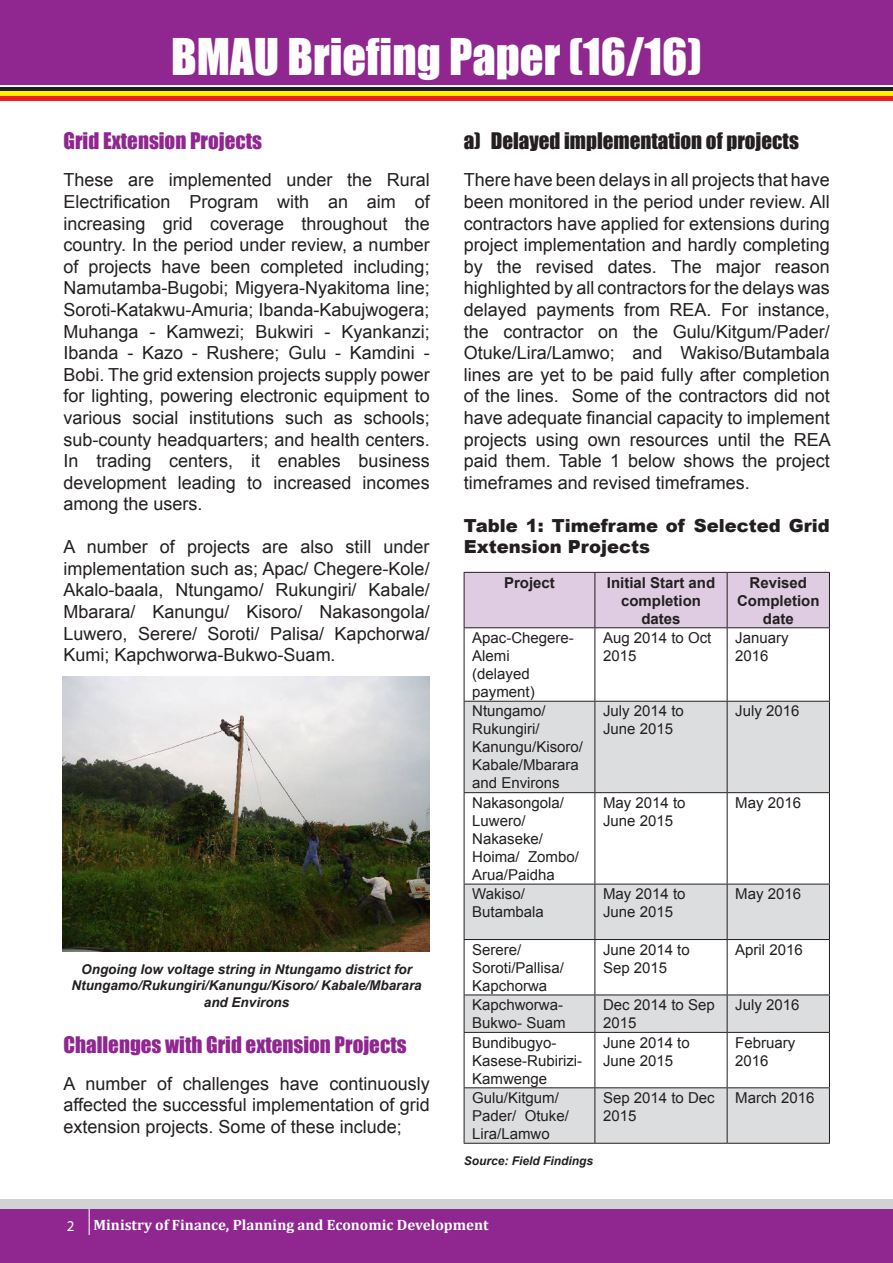
<style>
.page{position:relative;width:893px;height:1263px;background:#fff}
.page>*{position:absolute;margin:0;border:0;box-sizing:border-box;transform-origin:0 0}
.t1{font:46.5px "Impact";color:#fff}
.t2{font:21px "Impact";color:#90268f}
.t3{font:21px "Impact";color:#231f20}
.t4{font:18px/21.6px "Arial";color:#231f20;text-align:justify}
.t5{font:900 18px/21.6px "Arial";color:#231f20}
.t6{font:15px/18px "Arial";color:#231f20}
.t7{font:700 15px/18px "Arial";color:#231f20;text-align:center}
.t8{font:700 15px "Cambria";color:#fff}
.t9{font:15px "Myriad Pro";color:#fff}
.t10{font:italic 700 13.5px/16.2px "Arial";color:#231f20;text-align:center}
.t11{font:italic 700 12px "Arial";color:#231f20}
</style>
<div class="page">
<div style="left:0;top:1199px;width:893px;height:64px;background:#90268f"></div>
<div style="left:0;top:1199px;width:893px;height:10px;background:#d1d2d4"></div>
<div style="left:0;top:0;width:893px;height:85px;background:#90268f"></div>
<hr style="left:0;top:87px;width:893px;height:4px;background:#231f20">
<div style="left:0;top:91px;width:893px;height:5px;background:#fff101"></div>
<hr style="left:0;top:96px;width:893px;height:4px;background:#ee1d23">
<svg style="left:89px;top:1209px;width:1px;height:26px"></svg>
<div style="left:465px;top:573px;width:364px;height:54px;background:#dfcce3"></div>
<div style="left:465px;top:702px;width:364px;height:90px;background:#dcdddf"></div>
<svg style="left:465px;top:885px;width:364px;height:258px;fill:#dcdddf"></svg>
<hr style="left:464px;top:628px;width:1px;height:73px;background:#231f20">
<hr style="left:594px;top:628px;width:1px;height:73px;background:#231f20">
<hr style="left:727px;top:628px;width:1px;height:73px;background:#231f20">
<hr style="left:829px;top:628px;width:1px;height:73px;background:#231f20">
<hr style="left:464px;top:701px;width:131px;height:1px;background:#231f20">
<hr style="left:464px;top:702px;width:1px;height:90px;background:#231f20">
<hr style="left:595px;top:701px;width:132px;height:1px;background:#231f20">
<hr style="left:594px;top:702px;width:1px;height:90px;background:#231f20">
<hr style="left:727px;top:701px;width:103px;height:1px;background:#231f20">
<hr style="left:727px;top:702px;width:1px;height:90px;background:#231f20">
<hr style="left:829px;top:702px;width:1px;height:90px;background:#231f20">
<hr style="left:464px;top:792px;width:131px;height:1px;background:#231f20">
<hr style="left:464px;top:793px;width:1px;height:91px;background:#231f20">
<hr style="left:595px;top:792px;width:132px;height:1px;background:#231f20">
<hr style="left:594px;top:793px;width:1px;height:91px;background:#231f20">
<hr style="left:727px;top:792px;width:103px;height:1px;background:#231f20">
<hr style="left:727px;top:793px;width:1px;height:91px;background:#231f20">
<hr style="left:829px;top:793px;width:1px;height:91px;background:#231f20">
<hr style="left:464px;top:940px;width:1px;height:54px;background:#231f20">
<hr style="left:594px;top:940px;width:1px;height:54px;background:#231f20">
<hr style="left:727px;top:940px;width:1px;height:54px;background:#231f20">
<hr style="left:829px;top:940px;width:1px;height:54px;background:#231f20">
<hr style="left:464px;top:1033px;width:1px;height:54px;background:#231f20">
<hr style="left:594px;top:1033px;width:1px;height:54px;background:#231f20">
<hr style="left:727px;top:1033px;width:1px;height:54px;background:#231f20">
<hr style="left:829px;top:1033px;width:1px;height:54px;background:#231f20">
<hr style="left:464px;top:572px;width:131px;height:1px;background:#231f20">
<hr style="left:464px;top:573px;width:1px;height:54px;background:#231f20">
<hr style="left:464px;top:627px;width:131px;height:1px;background:#231f20">
<hr style="left:464px;top:939px;width:131px;height:1px;background:#231f20">
<hr style="left:595px;top:572px;width:132px;height:1px;background:#231f20">
<hr style="left:594px;top:573px;width:1px;height:54px;background:#231f20">
<hr style="left:595px;top:627px;width:132px;height:1px;background:#231f20">
<hr style="left:595px;top:939px;width:132px;height:1px;background:#231f20">
<hr style="left:727px;top:572px;width:103px;height:1px;background:#231f20">
<hr style="left:727px;top:573px;width:1px;height:54px;background:#231f20">
<hr style="left:829px;top:573px;width:1px;height:54px;background:#231f20">
<hr style="left:727px;top:627px;width:103px;height:1px;background:#231f20">
<hr style="left:727px;top:939px;width:103px;height:1px;background:#231f20">
<hr style="left:464px;top:884px;width:131px;height:1px;background:#231f20">
<hr style="left:464px;top:884px;width:1px;height:55px;background:#231f20">
<hr style="left:595px;top:884px;width:132px;height:1px;background:#231f20">
<hr style="left:594px;top:884px;width:1px;height:55px;background:#231f20">
<hr style="left:727px;top:884px;width:103px;height:1px;background:#231f20">
<hr style="left:727px;top:884px;width:1px;height:55px;background:#231f20">
<hr style="left:829px;top:884px;width:1px;height:55px;background:#231f20">
<hr style="left:464px;top:994px;width:131px;height:1px;background:#231f20">
<hr style="left:464px;top:995px;width:1px;height:37px;background:#231f20">
<hr style="left:464px;top:1032px;width:131px;height:1px;background:#231f20">
<hr style="left:595px;top:994px;width:132px;height:1px;background:#231f20">
<hr style="left:594px;top:995px;width:1px;height:37px;background:#231f20">
<hr style="left:595px;top:1032px;width:132px;height:1px;background:#231f20">
<hr style="left:727px;top:994px;width:103px;height:1px;background:#231f20">
<hr style="left:727px;top:995px;width:1px;height:37px;background:#231f20">
<hr style="left:829px;top:995px;width:1px;height:37px;background:#231f20">
<hr style="left:727px;top:1032px;width:103px;height:1px;background:#231f20">
<hr style="left:464px;top:1087px;width:131px;height:1px;background:#231f20">
<hr style="left:464px;top:1088px;width:1px;height:55px;background:#231f20">
<hr style="left:464px;top:1143px;width:131px;height:1px;background:#231f20">
<hr style="left:595px;top:1087px;width:132px;height:1px;background:#231f20">
<hr style="left:594px;top:1088px;width:1px;height:55px;background:#231f20">
<hr style="left:595px;top:1143px;width:132px;height:1px;background:#231f20">
<hr style="left:727px;top:1087px;width:103px;height:1px;background:#231f20">
<hr style="left:727px;top:1088px;width:1px;height:55px;background:#231f20">
<hr style="left:829px;top:1088px;width:1px;height:55px;background:#231f20">
<hr style="left:727px;top:1143px;width:103px;height:1px;background:#231f20">
<img style="left:63px;top:676px;width:367px;height:275px">
<h1 class="t1" style="left:171px;top:20px;width:532px">BMAU Briefing Paper (16/16)</h1>
<p class="t2" style="left:64px;top:125px;width:200px">Grid Extension Projects</p>
<p class="t4" style="left:64px;top:169px;width:368px">These are implemented under the Rural Electrification Program with an aim of increasing grid coverage throughout the country. In the period under review, a number of projects have been completed including; Namutamba-Bugobi; Migyera-Nyakitoma line; Soroti-Katakwu-Amuria; Ibanda-Kabujwogera; Muhanga - Kamwezi; Bukwiri - Kyankanzi; Ibanda - Kazo - Rushere; Gulu - Kamdini - Bobi. The grid extension projects supply power for lighting, powering electronic equipment to various social institutions such as schools; sub-county headquarters; and health centers.<br>In trading centers, it enables business development leading to increased incomes among the users.</p>
<p class="t4" style="left:64px;top:536px;width:368px">A number of projects are also still under implementation such as; Apac/ Chegere-Kole/ Akalo-baala, Ntungamo/ Rukungiri/ Kabale/ Mbarara/ Kanungu/ Kisoro/ Nakasongola/ Luwero, Serere/ Soroti/ Palisa/ Kapchorwa/ Kumi; Kapchworwa-Bukwo-Suam.</p>
<p class="t10" style="left:71px;top:962px;width:352px">Ongoing low voltage string in Ntungamo district for<br>Ntungamo/Rukungiri/Kanungu/Kisoro/ Kabale/Mbarara and Environs</p>
<p class="t2" style="left:64px;top:1028px;width:345px">Challenges with Grid extension Projects</p>
<p class="t4" style="left:64px;top:1073px;width:368px">A number of challenges have continuously affected the successful implementation of grid extension projects. Some of these include;</p>
<p class="t3" style="left:464px;top:125px;width:337px">a) Delayed implementation of projects</p>
<p class="t4" style="left:464px;top:169px;width:369px">There have been delays in all projects that have been monitored in the period under review. All contractors have applied for extensions during project implementation and hardly completing by the revised dates. The major reason highlighted by all contractors for the delays was delayed payments from REA. For instance, the contractor on the Gulu/Kitgum/Pader/ Otuke/Lira/Lamwo; and Wakiso/Butambala lines are yet to be paid fully after completion of the lines. Some of the contractors did not have adequate financial capacity to implement projects using own resources until the REA paid them. Table 1 below shows the project timeframes and revised timeframes.</p>
<p class="t5" style="left:464px;top:514px;width:368px">Table 1: Timeframe of Selected Grid<br>Extension Projects</p>
<p class="t7" style="left:504px;top:574px;width:52px">Project</p>
<p class="t7" style="left:607px;top:574px;width:110px">Initial Start and completion dates</p>
<p class="t7" style="left:737px;top:574px;width:84px">Revised<br>Completion date</p>
<p class="t6" style="left:472px;top:629px;width:103px">Apac-Chegere-<br>Alemi</p>
<p class="t6" style="left:472px;top:665px;width:64px">(delayed payment)</p>
<p class="t6" style="left:603px;top:629px;width:110px">Aug 2014 to Oct<br>2015</p>
<p class="t6" style="left:735px;top:629px;width:55px">January<br>2016</p>
<p class="t6" style="left:472px;top:702px;width:112px">Ntungamo/<br>Rukungiri/<br>Kanungu/Kisoro/<br>Kabale/Mbarara and Environs</p>
<p class="t6" style="left:603px;top:702px;width:82px">July 2014 to<br>June 2015</p>
<p class="t6" style="left:735px;top:702px;width:66px">July 2016</p>
<p class="t6" style="left:472px;top:794px;width:108px">Nakasongola/<br>Luwero/<br>Nakaseke/<br>Hoima/ Zombo/<br>Arua/Paidha</p>
<p class="t6" style="left:603px;top:794px;width:84px">May 2014 to<br>June 2015</p>
<p class="t6" style="left:735px;top:794px;width:67px">May 2016</p>
<p class="t6" style="left:472px;top:885px;width:73px">Wakiso/<br>Butambala</p>
<p class="t6" style="left:603px;top:885px;width:84px">May 2014 to<br>June 2015</p>
<p class="t6" style="left:735px;top:885px;width:67px">May 2016</p>
<p class="t6" style="left:472px;top:940px;width:93px">Serere/<br>Soroti/Pallisa/<br>Kapchorwa</p>
<p class="t6" style="left:603px;top:940px;width:88px">June 2014 to<br>Sep 2015</p>
<p class="t6" style="left:735px;top:940px;width:69px">April 2016</p>
<p class="t6" style="left:472px;top:996px;width:95px">Kapchworwa-<br>Bukwo- Suam</p>
<p class="t6" style="left:603px;top:996px;width:113px">Dec 2014 to Sep<br>2015</p>
<p class="t6" style="left:735px;top:996px;width:66px">July 2016</p>
<p class="t6" style="left:472px;top:1033px;width:112px">Bundibugyo-<br>Kasese-Rubirizi-<br>Kamwenge</p>
<p class="t6" style="left:603px;top:1033px;width:88px">June 2014 to<br>June 2015</p>
<p class="t6" style="left:735px;top:1033px;width:62px">February<br>2016</p>
<p class="t6" style="left:472px;top:1089px;width:98px">Gulu/Kitgum/<br>Pader/ Otuke/<br>Lira/Lamwo</p>
<p class="t6" style="left:603px;top:1089px;width:113px">Sep 2014 to Dec<br>2015</p>
<p class="t6" style="left:735px;top:1089px;width:81px">March 2016</p>
<p class="t11" style="left:464px;top:1153px;width:131px">Source: Field Findings</p>
<p class="t9" style="left:67px;top:1216px;width:9px">2</p>
<p class="t8" style="left:94px;top:1215px;width:397px">Ministry of Finance, Planning and Economic Development</p>
</div>
